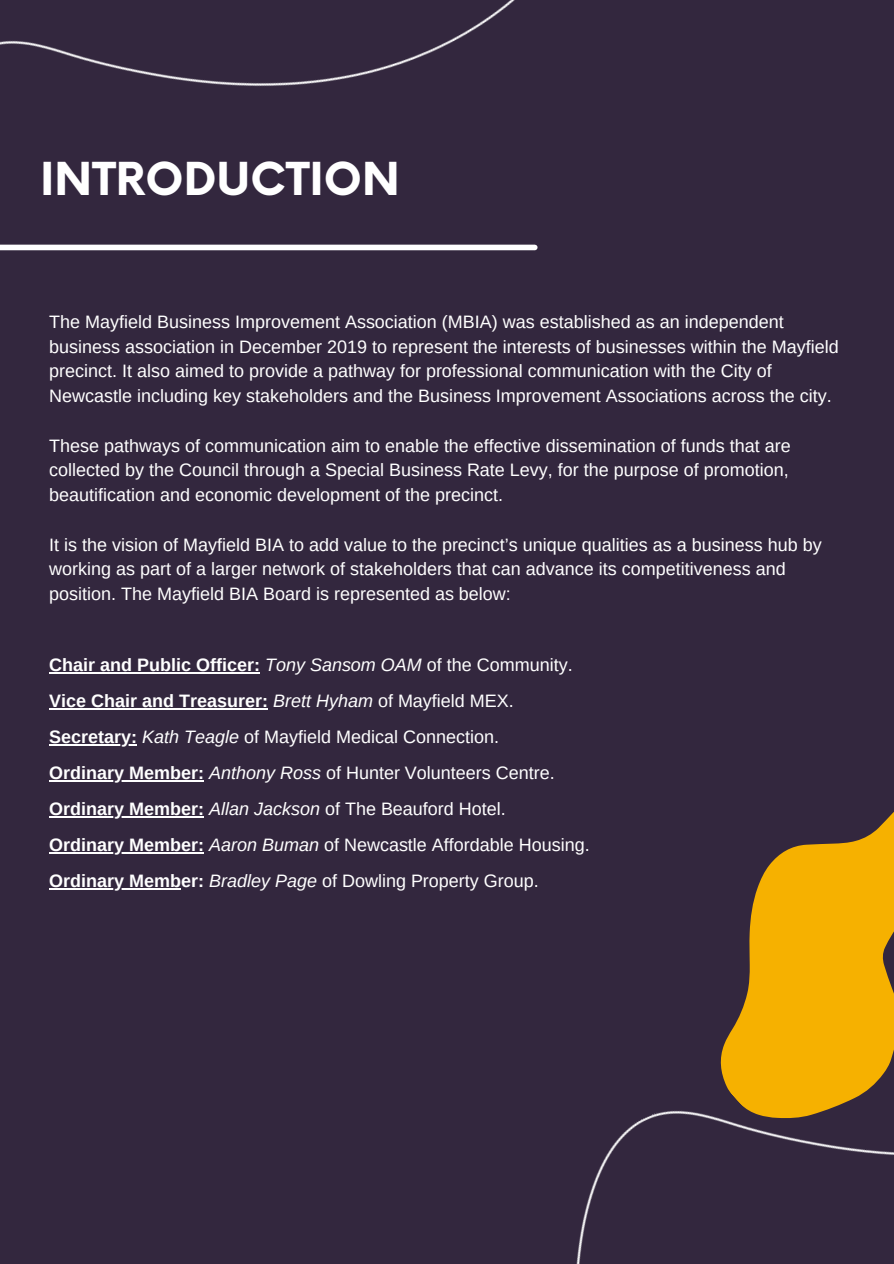
<style>
.page{position:relative;width:894px;height:1264px;background:#fff}
.page>*{position:absolute;margin:0;border:0;box-sizing:border-box;transform-origin:0 0}
.t1{font:700 44.25px "Now";color:#fff}
.t2{font:18px/24.8px "Arimo";color:#fff}
.t3{font:700 18px "Arimo";color:#fff}
.s1{font-weight:400;font-style:italic}
.s2{font-weight:400}
.s3{font-weight:700}
.s4{font-style:italic}
</style>
<div class="page">
<div style="left:0;top:0;width:893px;height:1263px;background:#33273e"></div>
<hr style="left:49px;top:672px;width:211px;height:1px;background:#fff">
<hr style="left:49px;top:708px;width:219px;height:1px;background:#fff">
<hr style="left:49px;top:744px;width:88px;height:1px;background:#fff">
<hr style="left:49px;top:780px;width:155px;height:1px;background:#fff">
<hr style="left:49px;top:816px;width:155px;height:1px;background:#fff">
<hr style="left:49px;top:852px;width:155px;height:1px;background:#fff">
<hr style="left:49px;top:888px;width:132px;height:1px;background:#fff">
<img style="left:0;top:0;width:538px;height:251px">
<svg style="left:632px;top:813px;width:261px;height:342px"></svg>
<p class="t1" style="left:40px;top:156px;width:361px">INTRODUCTION</p>
<p class="t2" style="left:49px;top:309px;width:790px">The Mayfield Business Improvement Association (MBIA) was established as an independent business association in December 2019 to represent the interests of businesses within the Mayfield precinct. It also aimed to provide a pathway for professional communication with the City of Newcastle including key stakeholders and the Business Improvement Associations across the city.</p>
<h1 class="t2" style="left:49px;top:433px;width:742px;text-align:justify">These pathways of communication aim to enable the effective dissemination of funds that are collected by the Council through a Special Business Rate Levy, for the purpose of promotion, beautification and economic development of the precinct.</h1>
<p class="t2" style="left:49px;top:532px;width:773px">It is the vision of Mayfield BIA to add value to the precinct’s unique qualities as a business hub by working as part of a larger network of stakeholders that can advance its competitiveness and position. The Mayfield BIA Board is represented as below:</p>
<p class="t3" style="left:49px;top:654px;width:525px">Chair and Public Officer: <span class="s1">Tony Sansom OAM</span> <span class="s2">of the Community.</span></p>
<p class="t3" style="left:49px;top:690px;width:466px">Vice Chair and Treasurer: <span class="s1">Brett Hyham</span> <span class="s2">of Mayfield MEX.</span></p>
<p class="t2" style="left:49px;top:724px;width:451px"><span class="s3">Secretary:</span> <span class="s4">Kath Teagle</span> of Mayfield Medical Connection.</p>
<p class="t2" style="left:49px;top:760px;width:507px"><span class="s3">Ordinary Member:</span> <span class="s4">Anthony Ross</span> of Hunter Volunteers Centre.</p>
<p class="t2" style="left:49px;top:796px;width:458px"><span class="s3">Ordinary Member:</span> <span class="s4">Allan Jackson</span> of The Beauford Hotel.</p>
<p class="t2" style="left:49px;top:832px;width:542px"><span class="s3">Ordinary Member:</span> <span class="s4">Aaron Buman</span> of Newcastle Affordable Housing.</p>
<p class="t2" style="left:49px;top:868px;width:491px"><span class="s3">Ordinary Member:</span> <span class="s4">Bradley Page</span> of Dowling Property Group.</p>
</div>
